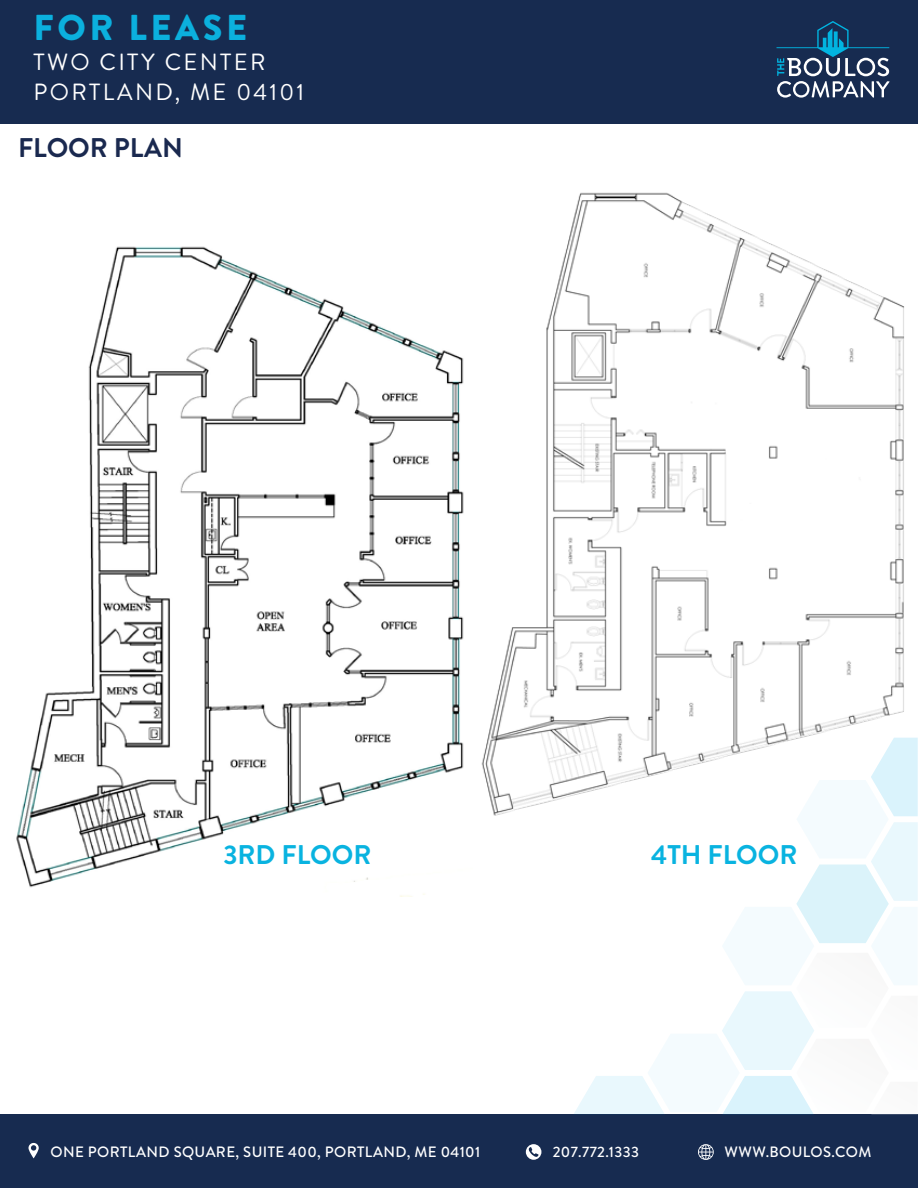
<style>
.page{position:relative;width:918px;height:1188px;background:#fff}
.page>*{position:absolute;margin:0;border:0;box-sizing:border-box;transform-origin:0 0}
.t1{font:900 36px "Brandon Grotesque";letter-spacing:.1em;color:#0bb0de}
.t2{font:700 27px "Brandon Grotesque";color:#09b3e0}
.t3{font:700 27px "Brandon Grotesque";color:#1a294f}
.t4{font:23.4px/30px "Brandon Grotesque";letter-spacing:.1em;color:#fff}
.t5{font:500 15px "Brandon Grotesque";letter-spacing:.025em;color:#fff}
</style>
<div class="page">
<div style="left:0;top:0;width:918px;height:123px;background:#172b50"></div>
<svg style="left:777px;top:21px;width:113px;height:77px"></svg>
<div style="left:0;top:1115px;width:918px;height:73px;background:#172b50"></div>
<svg style="left:29px;top:1143px;width:10px;height:15px"></svg>
<svg style="left:526px;top:1144px;width:15px;height:16px"></svg>
<svg style="left:698px;top:1144px;width:16px;height:16px"></svg>
<img style="left:16px;top:246px;width:448px;height:650px">
<img style="left:481px;top:192px;width:436px;height:624px">
<svg style="left:573px;top:738px;width:345px;height:377px"></svg>
<h1 class="t1" style="left:33px;top:2px;width:215px">FOR LEASE</h1>
<h3 class="t4" style="left:33px;top:48px;width:272px">TWO CITY CENTER<br>PORTLAND, ME 04101</h3>
<h2 class="t3" style="left:18px;top:129px;width:167px">FLOOR PLAN</h2>
<h2 class="t2" style="left:224px;top:836px;width:149px">3RD FLOOR</h2>
<h2 class="t2" style="left:651px;top:836px;width:148px">4TH FLOOR</h2>
<p class="t5" style="left:51px;top:1141px;width:431px">ONE PORTLAND SQUARE, SUITE 400, PORTLAND, ME 04101</p>
<p class="t5" style="left:553px;top:1141px;width:88px">207.772.1333</p>
<p class="t5" style="left:725px;top:1141px;width:148px">WWW.BOULOS.COM</p>
</div>
